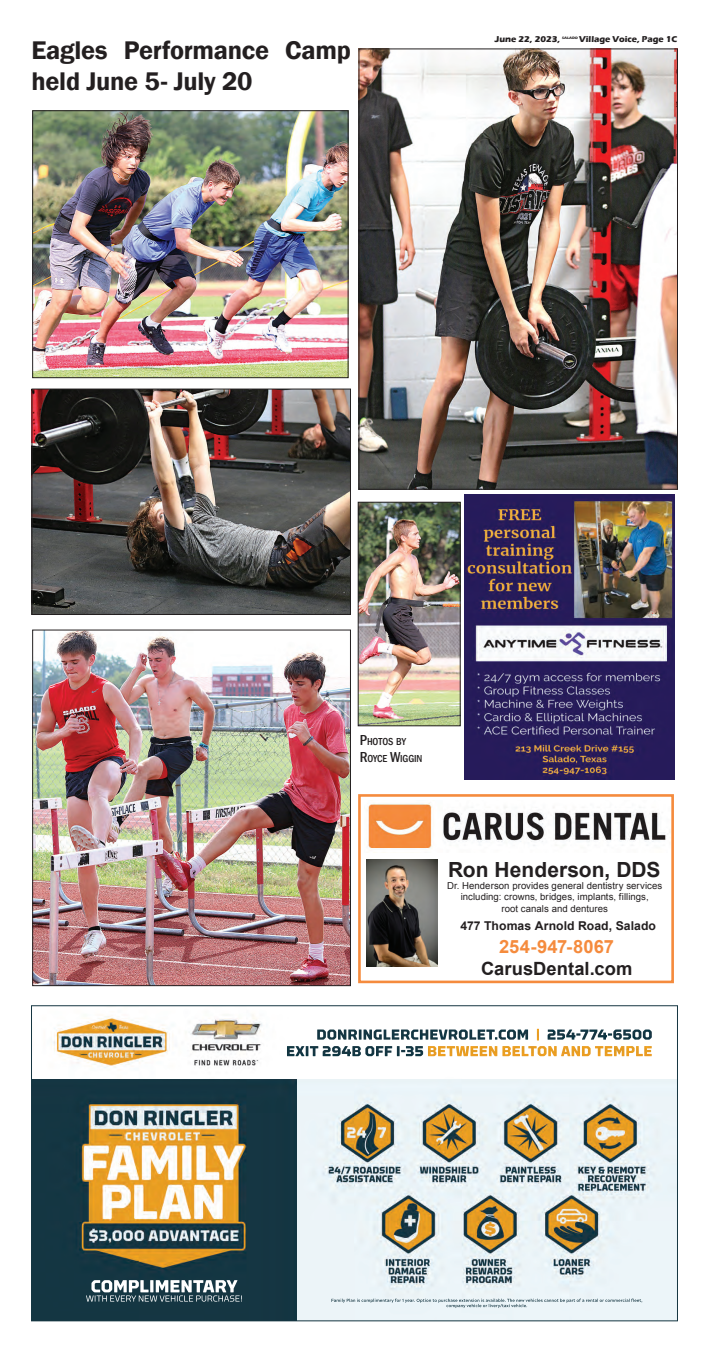
<style>
.page{position:relative;width:709px;height:1355px;background:#fff}
.page>*{position:absolute;margin:0;border:0;box-sizing:border-box;transform-origin:0 0}
.t1{font:600 26.25px/31.5px "Franklin Gothic";letter-spacing:-.01em;color:#231f20}
.t2{font:700 20.82px "Arial";color:#231f20}
.t3{font:700 18.29px "Arial";letter-spacing:.005em;color:#231f20}
.t4{font:700 18.29px "Arial";letter-spacing:.005em;color:#f58b3d}
.t5{font:700 12.16px "Arial";letter-spacing:.005em;color:#231f20}
.t6{font:500 condensed 10.41px/17.8px "Franklin Gothic";letter-spacing:-.01em;color:#231f20}
.t7{font:9.54px/11.5px "Arial";letter-spacing:.005em;color:#231f20;text-align:center}
.t8{font:700 8.75px "Eras ITC";color:#231f20}
.t9{font:700 3.59px "Eras ITC";color:#231f20}
.s1{font-size:14.88px}
</style>
<div class="page">
<img style="left:53px;top:1014px;width:599px;height:54px">
<img style="left:296px;top:1079px;width:380px;height:240px">
<img style="left:33px;top:1079px;width:263px;height:240px">
<div style="left:358px;top:794px;width:316px;height:189px;border:3px solid #f58b3d"></div>
<img style="left:366px;top:802px;width:300px;height:48px">
<img style="left:366px;top:860px;width:72px;height:107px">
<img style="left:464px;top:494px;width:210px;height:286px">
<img style="left:34px;top:112px;width:312px;height:264px">
<div style="left:32px;top:110px;width:316px;height:268px;border:1px solid #231f20"></div>
<img style="left:34px;top:631px;width:315px;height:353px">
<div style="left:32px;top:629px;width:319px;height:357px;border:1px solid #231f20"></div>
<img style="left:34px;top:390px;width:315px;height:223px">
<div style="left:32px;top:388px;width:319px;height:227px;border:1px solid #231f20"></div>
<img style="left:360px;top:50px;width:316px;height:438px">
<div style="left:358px;top:48px;width:320px;height:442px;border:1px solid #231f20"></div>
<img style="left:360px;top:504px;width:98px;height:220px">
<div style="left:358px;top:502px;width:102px;height:224px;border:1px solid #231f20"></div>
<h1 class="t1" style="left:32px;top:34px;width:321px">Eagles Performance Camp held June 5- July 20</h1>
<p class="t8" style="left:495px;top:34px;width:67px">June 22, 2023,</p>
<p class="t9" style="left:562px;top:36px;width:17px">SALADO</p>
<p class="t8" style="left:579px;top:34px;width:100px">Village Voice, Page 1C</p>
<p class="t6" style="left:360px;top:732px;width:64px"><span class="s1">P</span>HOTOS BY<br><span class="s1">R</span>OYCE <span class="s1">W</span>IGGIN</p>
<h2 class="t2" style="left:448px;top:856px;width:214px">Ron Henderson, DDS</h2>
<p class="t7" style="left:447px;top:880px;width:217px">Dr. Henderson provides general dentistry services including: crowns, bridges, implants, fillings,<br>root canals and dentures</p>
<p class="t5" style="left:460px;top:918px;width:197px">477 Thomas Arnold Road, Salado</p>
<h3 class="t3" style="left:481px;top:956px;width:153px">CarusDental.com</h3>
<h3 class="t4" style="left:499px;top:934px;width:117px">254-947-8067</h3>
</div>
